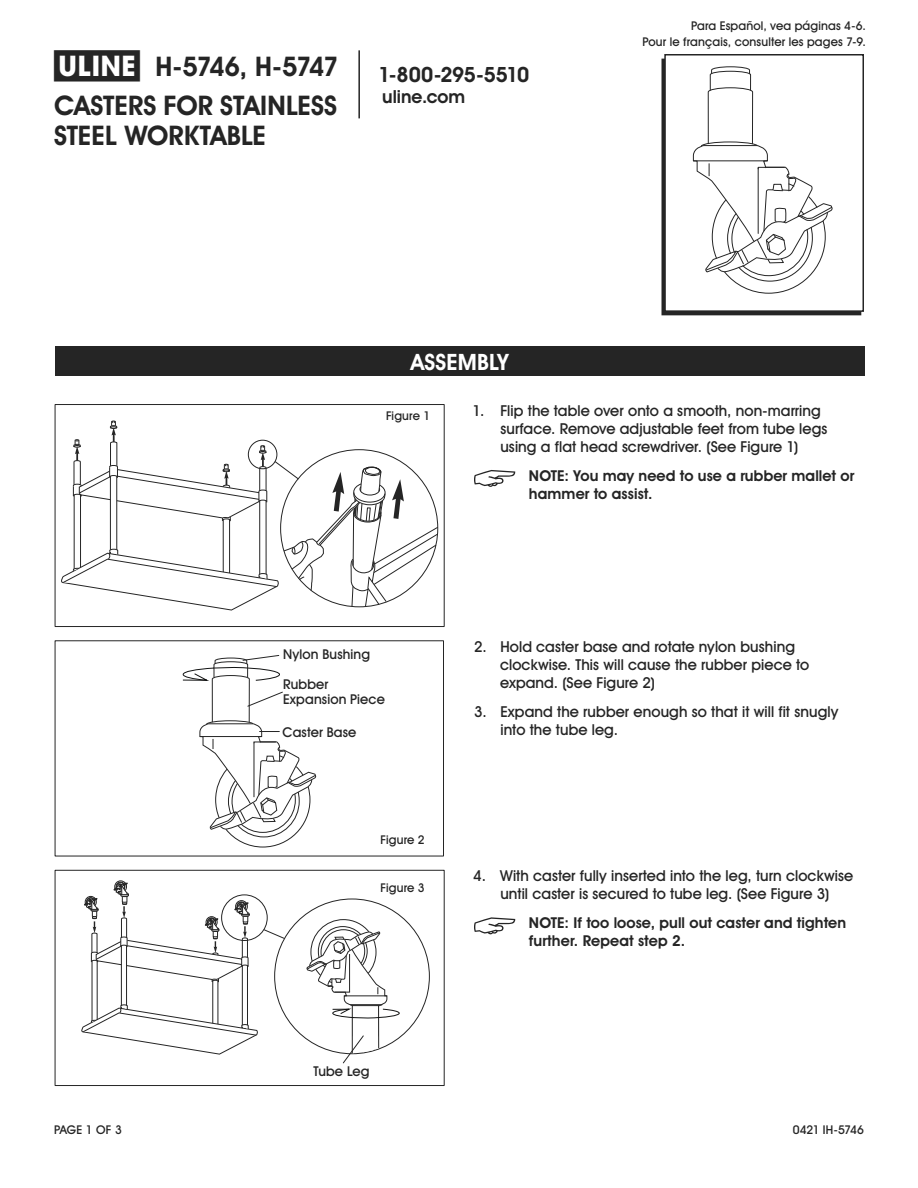
<style>
.page{position:relative;width:918px;height:1188px;background:#fff}
.page>*{position:absolute;margin:0;border:0;box-sizing:border-box;transform-origin:0 0}
.t1{font:700 28.5px "Uline Two Knine";color:#252525}
.t2{font:700 27px/30px "Uline Two Knine";letter-spacing:-.005em;color:#252525}
.t3{font:700 27px "Uline Two Knine";letter-spacing:-.075em;color:#252525}
.t4{font:700 22.5px "Uline Two Knine";letter-spacing:.01em;color:#fff}
.t5{font:700 21px "Uline Two Knine";letter-spacing:-.02em;color:#252525}
.t6{font:700 18px "Uline Two Knine";color:#252525}
.t7{font:15px/18px "Uline Two Knine";letter-spacing:.005em;color:#252525}
.t8{font:700 15px/18px "Uline Two Knine";letter-spacing:.005em;color:#252525}
.t9{font:13.5px/15px "Uline Two Knine";letter-spacing:.01em;color:#252525}
.t10{font:12px/16.8px "Uline Two Knine";letter-spacing:.015em;color:#252525;text-align:right}
.t11{font:12px "Uline Two Knine";letter-spacing:-.01em;color:#252525}
</style>
<div class="page">
<hr style="left:358px;top:50px;width:2px;height:68px;background:#252525">
<svg style="left:474px;top:470px;width:41px;height:17px"></svg>
<svg style="left:474px;top:917px;width:41px;height:17px"></svg>
<div style="left:55px;top:346px;width:810px;height:30px;background:#252525"></div>
<svg style="left:61px;top:420px;width:378px;height:191px"></svg>
<div style="left:55px;top:404px;width:390px;height:223px;border:1px solid #252525"></div>
<div style="left:662px;top:59px;width:199px;height:256px;border:2px solid #252525"></div>
<div style="left:665px;top:55px;width:198px;height:256px;background:#fff"></div>
<div style="left:664px;top:54px;width:200px;height:258px;border:2px solid #252525"></div>
<svg style="left:692px;top:66px;width:141px;height:228px"></svg>
<svg style="left:182px;top:655px;width:135px;height:193px"></svg>
<svg style="left:81px;top:881px;width:205px;height:174px"></svg>
<div style="left:55px;top:870px;width:390px;height:216px;border:1px solid #252525"></div>
<svg style="left:305px;top:919px;width:95px;height:145px"></svg>
<h1 class="t1" style="left:54px;top:49px;width:87px">π</h1>
<h2 class="t3" style="left:156px;top:50px;width:184px">H-5746, H-5747</h2>
<h2 class="t2" style="left:54px;top:90px;width:285px">CASTERS FOR STAINLESS<br>STEEL WORKTABLE</h2>
<h3 class="t5" style="left:378px;top:62px;width:152px">1-800-295-5510</h3>
<p class="t6" style="left:382px;top:86px;width:84px">uline.com</p>
<p class="t10" style="left:642px;top:17px;width:225px">Para Español, vea páginas 4-6.<br>Pour le français, consulter les pages 7-9.</p>
<h3 class="t4" style="left:411px;top:348px;width:99px">ASSEMBLY</h3>
<p class="t10" style="left:386px;top:407px;width:46px">Figure 1</p>
<p class="t7" style="left:500px;top:401px;width:329px;text-indent:-28px">1. Flip the table over onto a smooth, non-marring surface. Remove adjustable feet from tube legs using a flat head screwdriver. (See Figure 1)</p>
<p class="t8" style="left:529px;top:466px;width:327px">NOTE: You may need to use a rubber mallet or hammer to assist.</p>
<p class="t9" style="left:283px;top:647px;width:89px">Nylon Bushing</p>
<p class="t9" style="left:283px;top:676px;width:103px">Rubber<br>Expansion Piece</p>
<p class="t9" style="left:283px;top:725px;width:75px">Caster Base</p>
<p class="t10" style="left:381px;top:831px;width:46px">Figure 2</p>
<p class="t10" style="left:381px;top:879px;width:46px">Figure 3</p>
<p class="t9" style="left:314px;top:1063px;width:58px">Tube Leg</p>
<p class="t7" style="left:500px;top:637px;width:311px;text-indent:-26px">2. Hold caster base and rotate nylon bushing clockwise. This will cause the rubber piece to expand. (See Figure 2)</p>
<p class="t7" style="left:501px;top:702px;width:339px;text-indent:-26px">3. Expand the rubber enough so that it will fit snugly into the tube leg.</p>
<p class="t7" style="left:473px;top:867px;width:382px;text-align:center">4. With caster fully inserted into the leg, turn clockwise until caster is secured to tube leg. (See Figure 3)</p>
<p class="t8" style="left:529px;top:914px;width:319px">NOTE: If too loose, pull out caster and tighten further. Repeat step 2.</p>
<p class="t10" style="left:54px;top:1121px;width:69px">PAGE 1 OF 3</p>
<p class="t11" style="left:793px;top:1122px;width:73px">0421 IH-5746</p>
</div>
